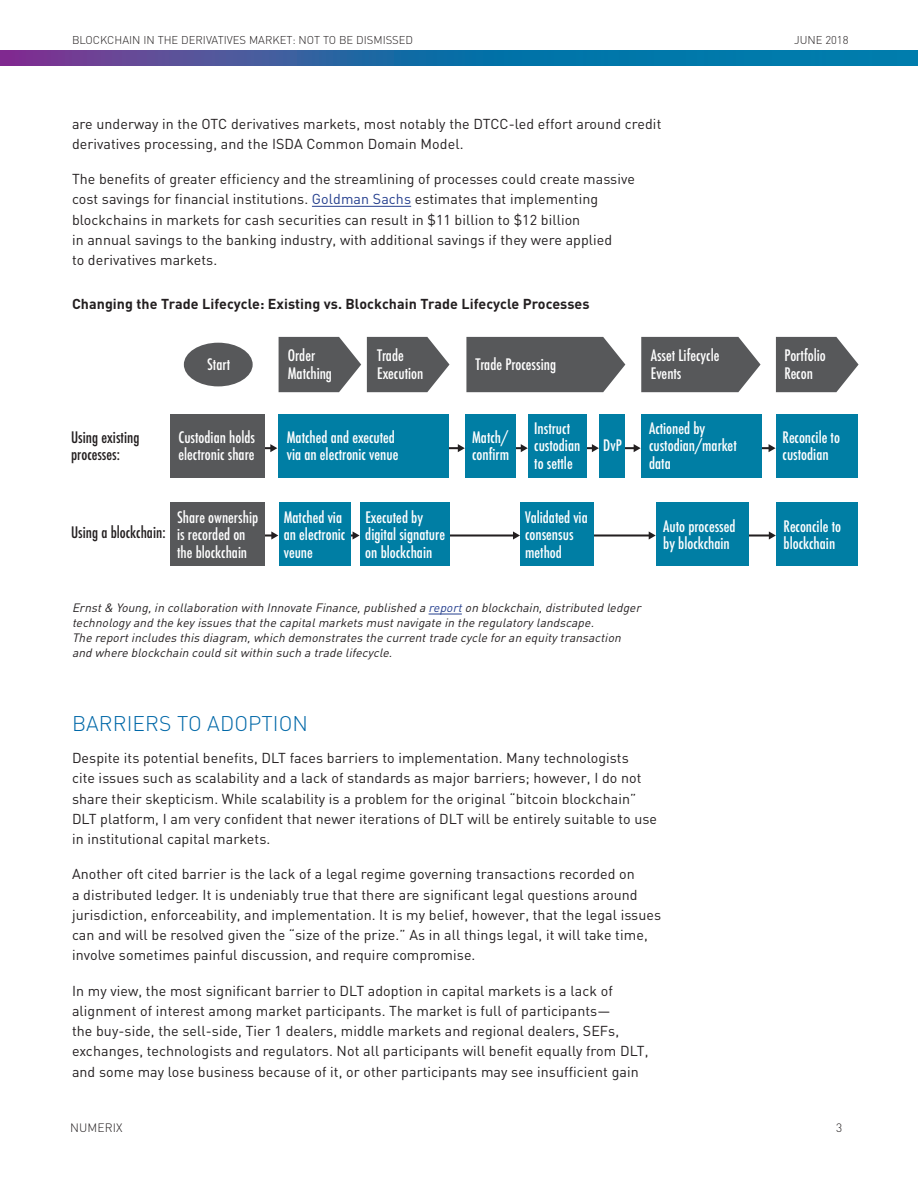
<style>
.page{position:relative;width:918px;height:1188px;background:#fff}
.page>*{position:absolute;margin:0;border:0;box-sizing:border-box;transform-origin:0 0}
.t1{font:300 21px "DIN";letter-spacing:.005em;color:#0068a8}
.t2{font:500 condensed 15.45px/17.2px "Futura";color:#fff}
.t3{font:500 condensed 15.45px/17.2px "Futura";color:#231f20}
.t4{font:14.25px/20.2px "DIN";letter-spacing:.005em;color:#231f20}
.t5{font:700 14.25px "DIN";letter-spacing:.005em;color:#231f20}
.t6{font:italic 12px/15px "DIN";color:#231f20}
.t7{font:300 12px "DIN";letter-spacing:.01em;color:#231f20}
.t8{font:300 11.25px "DIN";color:#231f20}
.s1{color:#253f8e}
</style>
<div class="page">
<hr style="left:312px;top:206px;width:99px;height:1px;background:#253f8e">
<hr style="left:429px;top:614px;width:33px;height:1px;background:#253f8e">
<svg style="left:0;top:50px;width:918px;height:16px;background:#2465a2"></svg>
<svg style="left:265px;top:531px;width:13px;height:9px"></svg>
<svg style="left:351px;top:531px;width:9px;height:9px"></svg>
<hr style="left:447px;top:534px;width:67px;height:3px;background:#231f20">
<svg style="left:513px;top:531px;width:7px;height:9px"></svg>
<hr style="left:591px;top:534px;width:59px;height:3px;background:#231f20">
<svg style="left:649px;top:531px;width:7px;height:9px"></svg>
<hr style="left:746px;top:534px;width:24px;height:3px;background:#231f20">
<svg style="left:769px;top:531px;width:7px;height:9px"></svg>
<svg style="left:265px;top:444px;width:12px;height:8px"></svg>
<svg style="left:449px;top:444px;width:16px;height:8px"></svg>
<svg style="left:516px;top:444px;width:12px;height:8px"></svg>
<svg style="left:587px;top:444px;width:12px;height:8px"></svg>
<svg style="left:625px;top:444px;width:16px;height:8px"></svg>
<svg style="left:762px;top:444px;width:14px;height:8px"></svg>
<svg style="left:279px;top:337px;width:82px;height:55px;background:#6d6e6f"></svg>
<svg style="left:466px;top:337px;width:159px;height:55px;background:#626365"></svg>
<svg style="left:367px;top:337px;width:83px;height:55px;background:#6e6f70"></svg>
<svg style="left:641px;top:337px;width:120px;height:55px;background:#67686a"></svg>
<svg style="left:776px;top:337px;width:83px;height:55px;background:#6e6f70"></svg>
<div style="left:184px;top:343px;width:69px;height:43px;background:#57585a;border-radius:50%"></div>
<div style="left:279px;top:415px;width:170px;height:63px;background:#007ea4"></div>
<div style="left:465px;top:415px;width:51px;height:63px;background:#007ea4"></div>
<div style="left:528px;top:415px;width:59px;height:63px;background:#007ea4"></div>
<div style="left:599px;top:415px;width:26px;height:63px;background:#007ea4"></div>
<div style="left:641px;top:415px;width:121px;height:63px;background:#007ea4"></div>
<div style="left:776px;top:415px;width:82px;height:63px;background:#007ea4"></div>
<div style="left:279px;top:502px;width:72px;height:64px;background:#007ea4"></div>
<div style="left:520px;top:502px;width:74px;height:64px;background:#007ea4"></div>
<div style="left:656px;top:502px;width:92px;height:64px;background:#007ea4"></div>
<div style="left:776px;top:502px;width:82px;height:64px;background:#007ea4"></div>
<div style="left:360px;top:502px;width:89px;height:64px;background:#007ea4"></div>
<div style="left:171px;top:415px;width:94px;height:63px;background:#57585a"></div>
<div style="left:171px;top:502px;width:94px;height:64px;background:#57585a"></div>
<p class="t8" style="left:72px;top:33px;width:343px">BLOCKCHAIN IN THE DERIVATIVES MARKET: NOT TO BE DISMISSED</p>
<p class="t8" style="left:794px;top:33px;width:56px">JUNE 2018</p>
<p class="t4" style="left:72px;top:113px;width:591px">are underway in the OTC derivatives markets, most notably the DTCC-led effort around credit derivatives processing, and the ISDA Common Domain Model.</p>
<p class="t4" style="left:72px;top:169px;width:564px">The benefits of greater efficiency and the streamlining of processes could create massive cost savings for financial institutions. <span class="s1">Goldman Sachs</span> estimates that implementing blockchains in markets for cash securities can result in $11 billion to $12 billion<br>in annual savings to the banking industry, with additional savings if they were applied<br>to derivatives markets.</p>
<p class="t5" style="left:72px;top:295px;width:519px">Changing the Trade Lifecycle: Existing vs. Blockchain Trade Lifecycle Processes</p>
<p class="t2" style="left:207px;top:356px;width:25px">Start</p>
<p class="t3" style="left:71px;top:428px;width:70px">Using existing processes:</p>
<p class="t2" style="left:179px;top:428px;width:78px">Custodian holds electronic share</p>
<p class="t3" style="left:71px;top:524px;width:96px">Using a blockchain:</p>
<p class="t2" style="left:177px;top:509px;width:83px">Share ownership is recorded on the blockchain</p>
<p class="t2" style="left:288px;top:347px;width:46px">Order<br>Matching</p>
<p class="t2" style="left:377px;top:347px;width:48px">Trade<br>Execution</p>
<p class="t2" style="left:475px;top:356px;width:82px">Trade Processing</p>
<p class="t2" style="left:651px;top:347px;width:70px">Asset Lifecycle<br>Events</p>
<p class="t2" style="left:784px;top:347px;width:43px">Portfolio<br>Recon</p>
<p class="t2" style="left:287px;top:428px;width:113px">Matched and executed via an electronic venue</p>
<p class="t2" style="left:472px;top:428px;width:39px">Match/ confirm</p>
<p class="t2" style="left:534px;top:420px;width:48px">Instruct custodian to settle</p>
<p class="t2" style="left:603px;top:437px;width:20px">DvP</p>
<p class="t2" style="left:649px;top:420px;width:89px">Actioned by custodian/market data</p>
<p class="t2" style="left:783px;top:428px;width:59px">Reconcile to custodian</p>
<p class="t2" style="left:284px;top:509px;width:63px">Matched via an electronic veune</p>
<p class="t2" style="left:525px;top:509px;width:64px">Validated via consensus method</p>
<p class="t2" style="left:663px;top:518px;width:74px">Auto processed by blockchain</p>
<p class="t2" style="left:784px;top:518px;width:59px">Reconcile to blockchain</p>
<p class="t2" style="left:365px;top:509px;width:81px">Executed by digital signature on blockchain</p>
<p class="t6" style="left:72px;top:600px;width:573px">Ernst&amp; Young,in collaboration with Innovate Finance,published a <span class="s1">report</span>on blockchain,distributed ledger technologyand the keyissues thatthe capitalmarkets mustnavigate in the regulatorylandscape.<br>The reportincludes this diagram,which demonstrates the currenttrade cycle foran equitytransaction and where blockchain could sitwithin such a trade lifecycle.</p>
<p class="t1" style="left:72px;top:710px;width:238px">BARRIERS TO ADOPTION</p>
<p class="t4" style="left:72px;top:748px;width:587px">Despite its potential benefits, DLT faces barriers to implementation. Many technologists<br>cite issues such as scalability and a lack of standards as major barriers; however, I do not share their skepticism. While scalability is a problem for the original “bitcoin blockchain” DLT platform, I am very confident that newer iterations of DLT will be entirely suitable to use in institutional capital markets.</p>
<p class="t4" style="left:72px;top:864px;width:591px">Another oft cited barrier is the lack of a legal regime governing transactions recorded on<br>a distributed ledger. It is undeniably true that there are significant legal questions around jurisdiction, enforceability, and implementation. It is my belief, however, that the legal issues can and will be resolved given the “size of the prize.” As in all things legal, it will take time, involve sometimes painful discussion, and require compromise.</p>
<p class="t4" style="left:72px;top:980px;width:578px">In my view, the most significant barrier to DLT adoption in capital markets is a lack of alignment of interest among market participants. The market is full of participants—<br>the buy-side, the sell-side, Tier 1 dealers, middle markets and regional dealers, SEFs, exchanges, technologists and regulators. Not all participants will benefit equally from DLT, and some may lose business because of it, or other participants may see insufficient gain</p>
<p class="t7" style="left:70px;top:1120px;width:54px">NUMERIX</p>
<p class="t7" style="left:836px;top:1120px;width:8px">3</p>
</div>
